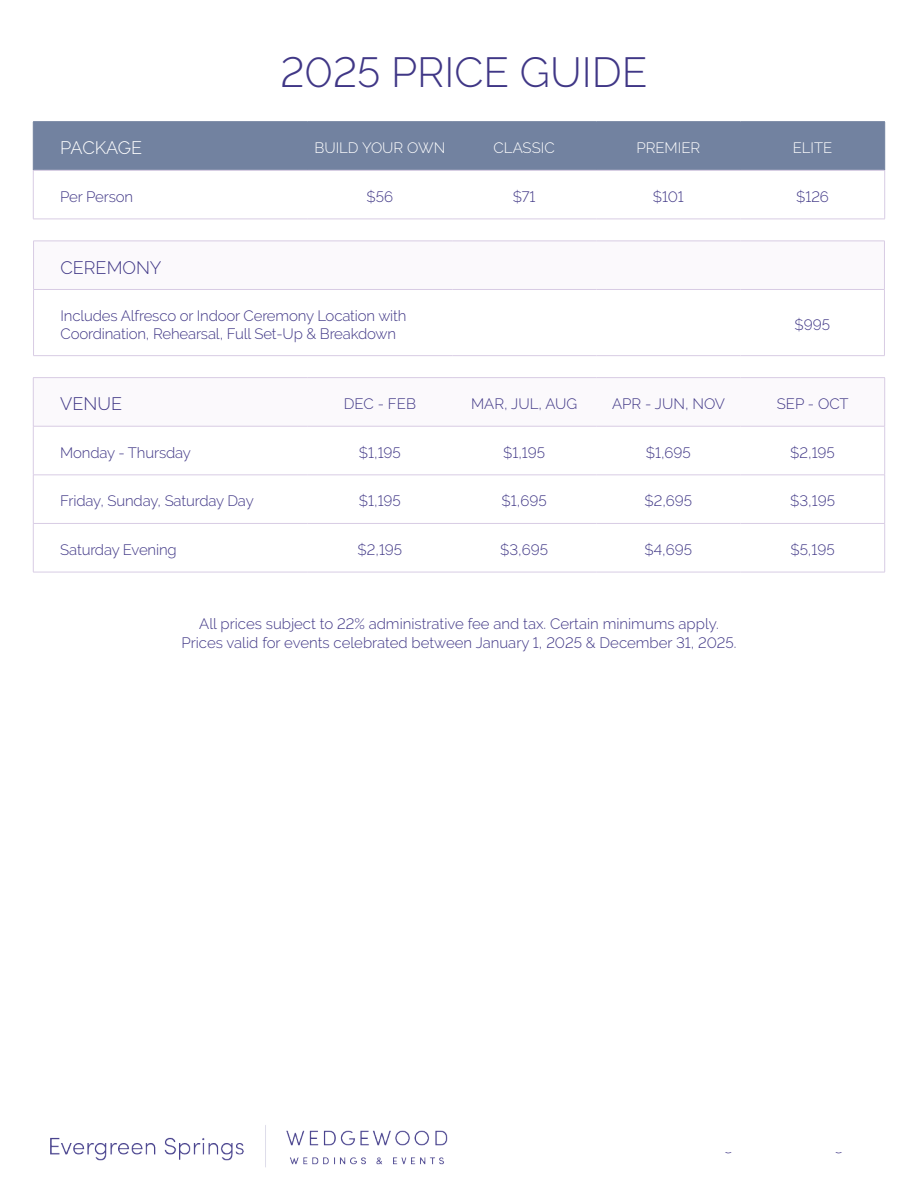
<style>
.page{position:relative;width:918px;height:1188px;background:#fff}
.page>*{position:absolute;margin:0;border:0;box-sizing:border-box;transform-origin:0 0}
.t1{font:300 42px "Raleway";color:#403786}
.t2{font:300 18px "Raleway";color:#403786}
.t3{font:300 18px "Raleway";letter-spacing:-.025em;color:#fff}
.t4{font:300 15px/18px "Raleway";letter-spacing:-.01em;color:#403786}
.t5{font:300 15px "Raleway";color:#fff}
</style>
<div class="page">
<div style="left:34px;top:122px;width:850px;height:48px;background:#7282a0"></div>
<hr style="left:33px;top:170px;width:275px;height:1px;background:#d8cce4">
<hr style="left:308px;top:170px;width:144px;height:1px;background:#d8cce4">
<hr style="left:452px;top:170px;width:144px;height:1px;background:#d8cce4">
<hr style="left:596px;top:170px;width:144px;height:1px;background:#d8cce4">
<hr style="left:740px;top:170px;width:145px;height:1px;background:#d8cce4">
<hr style="left:33px;top:170px;width:1px;height:49px;background:#d8cce4">
<hr style="left:884px;top:170px;width:1px;height:49px;background:#d8cce4">
<hr style="left:33px;top:219px;width:275px;height:1px;background:#d8cce4">
<hr style="left:308px;top:219px;width:144px;height:1px;background:#d8cce4">
<hr style="left:452px;top:219px;width:144px;height:1px;background:#d8cce4">
<hr style="left:596px;top:219px;width:144px;height:1px;background:#d8cce4">
<hr style="left:740px;top:219px;width:145px;height:1px;background:#d8cce4">
<hr style="left:33px;top:121px;width:275px;height:1px;background:#7282a0">
<hr style="left:33px;top:122px;width:1px;height:48px;background:#7282a0">
<hr style="left:308px;top:121px;width:144px;height:1px;background:#7282a0">
<hr style="left:452px;top:121px;width:144px;height:1px;background:#7282a0">
<hr style="left:596px;top:121px;width:144px;height:1px;background:#7282a0">
<hr style="left:740px;top:121px;width:145px;height:1px;background:#7282a0">
<hr style="left:884px;top:122px;width:1px;height:48px;background:#7282a0">
<hr style="left:33px;top:289px;width:419px;height:1px;background:#d8cce4">
<hr style="left:452px;top:289px;width:144px;height:1px;background:#d8cce4">
<hr style="left:596px;top:289px;width:144px;height:1px;background:#d8cce4">
<hr style="left:740px;top:289px;width:145px;height:1px;background:#d8cce4">
<hr style="left:33px;top:241px;width:419px;height:1px;background:#d8cce4">
<hr style="left:33px;top:241px;width:1px;height:48px;background:#d8cce4">
<hr style="left:452px;top:241px;width:144px;height:1px;background:#d8cce4">
<hr style="left:596px;top:241px;width:144px;height:1px;background:#d8cce4">
<hr style="left:740px;top:241px;width:145px;height:1px;background:#d8cce4">
<hr style="left:884px;top:241px;width:1px;height:48px;background:#d8cce4">
<hr style="left:33px;top:290px;width:1px;height:65px;background:#d8cce4">
<hr style="left:884px;top:290px;width:1px;height:65px;background:#d8cce4">
<hr style="left:33px;top:355px;width:419px;height:1px;background:#d8cce4">
<hr style="left:452px;top:355px;width:144px;height:1px;background:#d8cce4">
<hr style="left:596px;top:355px;width:144px;height:1px;background:#d8cce4">
<hr style="left:740px;top:355px;width:145px;height:1px;background:#d8cce4">
<svg style="left:34px;top:378px;width:850px;height:48px"></svg>
<hr style="left:33px;top:426px;width:1px;height:49px;background:#d8cce4">
<hr style="left:884px;top:426px;width:1px;height:49px;background:#d8cce4">
<hr style="left:33px;top:475px;width:1px;height:48px;background:#d8cce4">
<hr style="left:884px;top:475px;width:1px;height:48px;background:#d8cce4">
<hr style="left:33px;top:524px;width:1px;height:48px;background:#d8cce4">
<hr style="left:884px;top:524px;width:1px;height:48px;background:#d8cce4">
<hr style="left:33px;top:572px;width:275px;height:1px;background:#d8cce4">
<hr style="left:33px;top:475px;width:275px;height:1px;background:#d8cce4">
<hr style="left:33px;top:523px;width:275px;height:1px;background:#d8cce4">
<hr style="left:308px;top:572px;width:144px;height:1px;background:#d8cce4">
<hr style="left:452px;top:572px;width:144px;height:1px;background:#d8cce4">
<hr style="left:596px;top:572px;width:144px;height:1px;background:#d8cce4">
<hr style="left:740px;top:572px;width:145px;height:1px;background:#d8cce4">
<hr style="left:33px;top:377px;width:275px;height:1px;background:#d8cce4">
<hr style="left:33px;top:378px;width:1px;height:48px;background:#d8cce4">
<hr style="left:308px;top:377px;width:144px;height:1px;background:#d8cce4">
<hr style="left:452px;top:377px;width:144px;height:1px;background:#d8cce4">
<hr style="left:596px;top:377px;width:144px;height:1px;background:#d8cce4">
<hr style="left:740px;top:377px;width:145px;height:1px;background:#d8cce4">
<hr style="left:884px;top:378px;width:1px;height:48px;background:#d8cce4">
<hr style="left:33px;top:426px;width:275px;height:1px;background:#d8cce4">
<hr style="left:308px;top:426px;width:144px;height:1px;background:#d8cce4">
<hr style="left:452px;top:426px;width:144px;height:1px;background:#d8cce4">
<hr style="left:596px;top:426px;width:144px;height:1px;background:#d8cce4">
<hr style="left:740px;top:426px;width:145px;height:1px;background:#d8cce4">
<hr style="left:308px;top:475px;width:144px;height:1px;background:#d8cce4">
<hr style="left:452px;top:475px;width:144px;height:1px;background:#d8cce4">
<hr style="left:596px;top:475px;width:144px;height:1px;background:#d8cce4">
<hr style="left:740px;top:475px;width:145px;height:1px;background:#d8cce4">
<hr style="left:308px;top:523px;width:144px;height:1px;background:#d8cce4">
<hr style="left:452px;top:523px;width:144px;height:1px;background:#d8cce4">
<hr style="left:596px;top:523px;width:144px;height:1px;background:#d8cce4">
<hr style="left:740px;top:523px;width:145px;height:1px;background:#d8cce4">
<img style="left:50px;top:1125px;width:398px;height:43px">
<h1 class="t1" style="left:280px;top:47px;width:368px">2025 PRICE GUIDE</h1>
<p class="t3" style="left:60px;top:138px;width:83px">PACKAGE</p>
<p class="t5" style="left:314px;top:139px;width:132px">BUILD YOUR OWN</p>
<p class="t5" style="left:494px;top:139px;width:63px">CLASSIC</p>
<p class="t5" style="left:636px;top:139px;width:65px">PREMIER</p>
<p class="t5" style="left:793px;top:139px;width:41px">ELITE</p>
<p class="t4" style="left:60px;top:187px;width:74px">Per Person</p>
<p class="t4" style="left:367px;top:187px;width:28px">$56</p>
<p class="t4" style="left:513px;top:187px;width:24px">$71</p>
<p class="t4" style="left:653px;top:187px;width:32px">$101</p>
<p class="t4" style="left:796px;top:187px;width:34px">$126</p>
<p class="t2" style="left:61px;top:257px;width:103px">CEREMONY</p>
<p class="t4" style="left:61px;top:306px;width:348px">Includes Alfresco or Indoor Ceremony Location with<br>Coordination, Rehearsal, Full Set-Up &amp; Breakdown</p>
<p class="t4" style="left:795px;top:315px;width:37px">$995</p>
<p class="t2" style="left:60px;top:394px;width:63px">VENUE</p>
<p class="t4" style="left:344px;top:395px;width:74px">DEC - FEB</p>
<p class="t4" style="left:471px;top:395px;width:108px">MAR, JUL, AUG</p>
<p class="t4" style="left:612px;top:395px;width:115px">APR - JUN, NOV</p>
<p class="t4" style="left:777px;top:395px;width:73px">SEP - OCT</p>
<p class="t4" style="left:60px;top:443px;width:132px">Monday - Thursday</p>
<p class="t4" style="left:359px;top:443px;width:43px">$1,195</p>
<p class="t4" style="left:503px;top:443px;width:43px">$1,195</p>
<p class="t4" style="left:646px;top:443px;width:47px">$1,695</p>
<p class="t4" style="left:790px;top:443px;width:46px">$2,195</p>
<p class="t4" style="left:60px;top:492px;width:195px">Friday, Sunday, Saturday Day</p>
<p class="t4" style="left:359px;top:492px;width:43px">$1,195</p>
<p class="t4" style="left:502px;top:492px;width:47px">$1,695</p>
<p class="t4" style="left:644px;top:492px;width:49px">$2,695</p>
<p class="t4" style="left:790px;top:492px;width:46px">$3,195</p>
<p class="t4" style="left:60px;top:540px;width:118px">Saturday Evening</p>
<p class="t4" style="left:358px;top:540px;width:46px">$2,195</p>
<p class="t4" style="left:500px;top:540px;width:49px">$3,695</p>
<p class="t4" style="left:645px;top:540px;width:49px">$4,695</p>
<p class="t4" style="left:790px;top:540px;width:46px">$5,195</p>
<p class="t4" style="left:181px;top:614px;width:557px;line-height:19.5px;text-align:center">All prices subject to 22% administrative fee and tax. Certain minimums apply.<br>Prices valid for events celebrated between January 1, 2025 &amp; December 31, 2025.</p>
</div>
